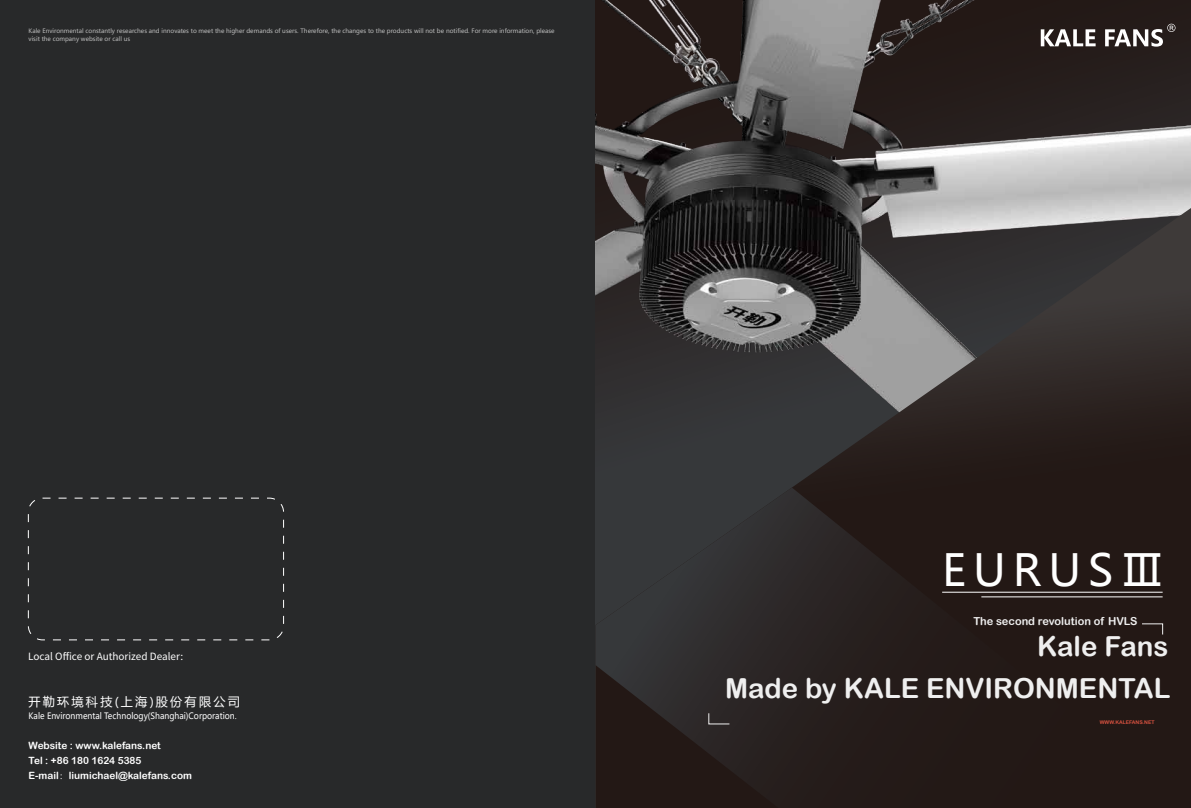
<style>
.page{position:relative;width:1191px;height:808px;background:#28292a}
.page>*{position:absolute;margin:0;border:0;box-sizing:border-box;transform-origin:0 0}
.t1{font:43.8px "Microsoft Ya Hei";letter-spacing:.16em;color:#fff}
.t2{font:27.6px/42.4px "Arial Rounded MT Bold";color:#efefef;text-align:right}
.t3{font:12.2px "Microsoft Ya Hei";letter-spacing:.18em;color:#fff}
.t4{font:11px "Arial Rounded MT Bold";color:#efefef}
.t5{font:10px/15px "Arial Rounded MT Bold";color:#fff}
.t6{font:10px "Source Han Sans CN";color:#fff}
.t7{font:8.7px "Microsoft Ya Hei";color:#fff;scale:.91 1}
.t8{font:6px/7.2px "Microsoft Ya Hei";color:#bcbcbc}
.t9{font:5.1px "Arial Rounded MT Bold";color:#dc5341}
.s1{font-family:"Adobe Song Std";font-weight:300}
</style>
<div class="page">
<img style="left:595px;top:0;width:596px;height:208px">
<svg style="left:595px;top:208px;width:596px;height:600px"></svg>
<svg style="left:595px;top:487px;width:594px;height:321px"></svg>
<svg style="left:1040px;top:29px;width:55px;height:17px"></svg>
<svg style="left:1105px;top:24px;width:70px;height:23px"></svg>
<svg style="left:1141px;top:623px;width:22px;height:12px"></svg>
<svg style="left:708px;top:712px;width:22px;height:13px"></svg>
<div style="left:28px;top:498px;width:256px;height:142px;border:1px dashed #fff;border-radius:14px"></div>
<hr style="left:942px;top:592px;width:220px;height:1px;background:#fff">
<hr style="left:981px;top:597px;width:181px;height:1px;background:#fff">
<p class="t8" style="left:29px;top:28px;width:527px">Kale Environmental constantly researches and innovates to meet the higher demands of users. Therefore, the changes to the products will not be notified. For more information, please visit the company website or call us</p>
<h3 class="t6" style="left:28px;top:650px;width:156px">Local Office or Authorized Dealer:</h3>
<h3 class="t3" style="left:29px;top:694px;width:213px">开勒环境科技(上海)股份有限公司</h3>
<h3 class="t7" style="left:29px;top:710px;width:230px">Kale Environmental Technology(Shanghai)Corporation.</h3>
<h3 class="t5" style="left:29px;top:737px;width:165px">Website : www.kalefans.net<br>Tel : +86 180 1624 5385<br>E-mail<span class="s1">：</span>liumichael@kalefans.com</h3>
<h1 class="t1" style="left:942px;top:540px;width:224px">EURUSⅢ</h1>
<h3 class="t4" style="left:973px;top:614px;width:166px">The second revolution of HVLS</h3>
<h2 class="t2" style="left:725px;top:624px;width:447px">Kale Fans<br>Made by KALE ENVIRONMENTAL</h2>
<p class="t9" style="left:1099px;top:719px;width:56px">WWW.KALEFANS.NET</p>
</div>
